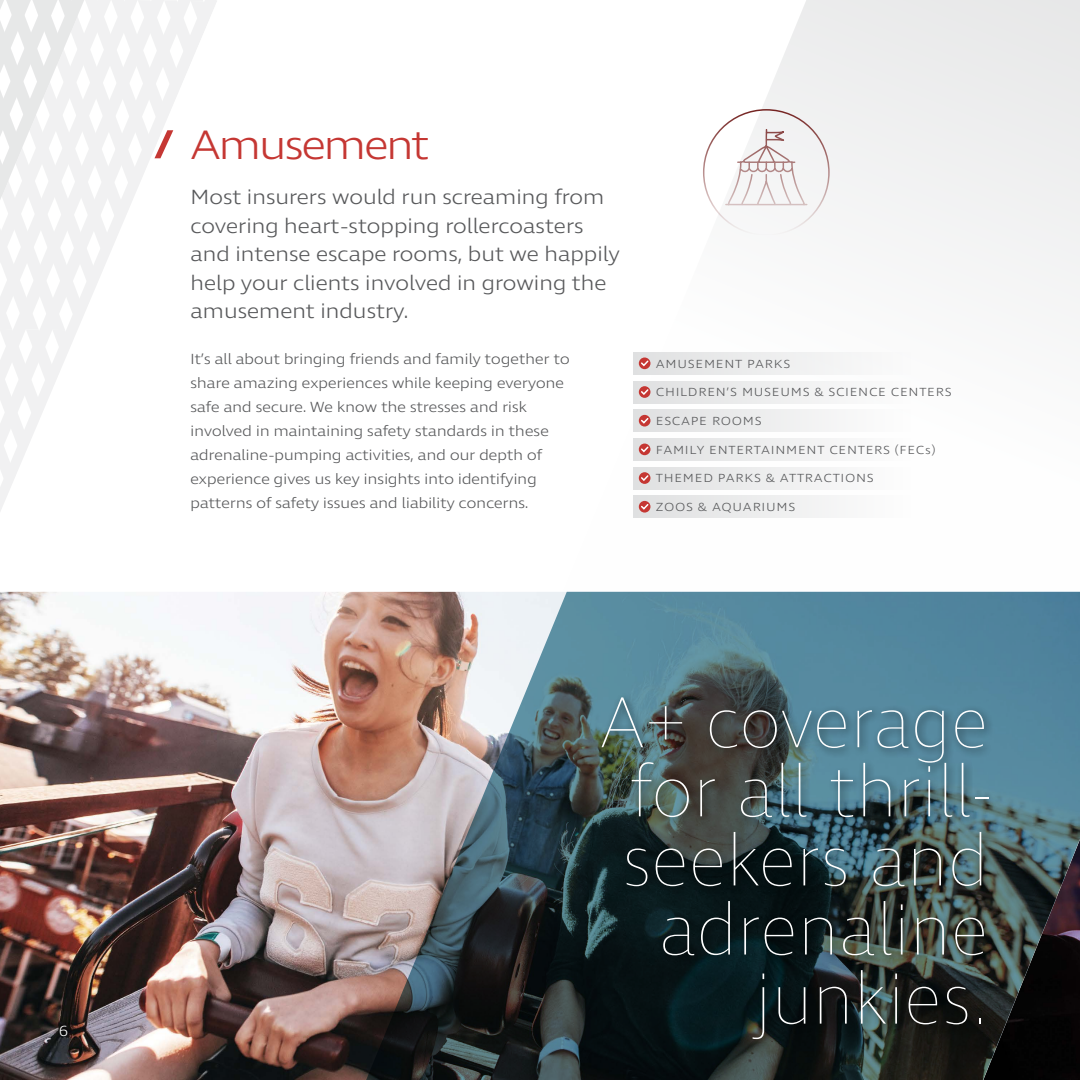
<style>
.page{position:relative;width:1080px;height:1080px;background:#fff}
.page>*{position:absolute;margin:0;border:0;box-sizing:border-box;transform-origin:0 0}
.t1{font:100 73.65px/69.2px "Ingra";color:#fff;text-align:right}
.t2{font:300 42px "Ingra Wd";letter-spacing:-.075em;color:#c53733}
.t3{font:300 21px/28.5px "Ingra Wd";letter-spacing:-.03em;color:#58595b}
.t4{font:300 15px/24px "Ingra Wd";letter-spacing:-.03em;color:#58595b}
.t5{font:300 15px "Ingra Wd";color:#fff}
.t6{font:300 12px "Ingra Wd";letter-spacing:.06em;color:#58595b}
</style>
<div class="page">
<svg style="left:352px;top:0;width:728px;height:592px"></svg>
<div style="left:633px;top:352px;width:278px;height:22px;background:linear-gradient(to right,#e0dfe0,#fbfcfc)"></div>
<div style="left:639px;top:358px;width:11px;height:11px;background:#c53733;border-radius:50%"></div>
<svg style="left:640px;top:359px;width:10px;height:8px"></svg>
<div style="left:633px;top:381px;width:278px;height:22px;background:linear-gradient(to right,#dfe0e1,#fcfdfd)"></div>
<div style="left:639px;top:386px;width:11px;height:12px;background:#c53733;border-radius:50%"></div>
<svg style="left:640px;top:388px;width:10px;height:8px"></svg>
<div style="left:633px;top:410px;width:278px;height:22px;background:linear-gradient(to right,#dfdfe0,#fdfdfd)"></div>
<div style="left:639px;top:415px;width:11px;height:12px;background:#c53733;border-radius:50%"></div>
<svg style="left:640px;top:417px;width:10px;height:8px"></svg>
<div style="left:633px;top:438px;width:278px;height:22px;background:linear-gradient(to right,#dfdedf,#fdfefe)"></div>
<svg style="left:639px;top:444px;width:11px;height:11px"></svg>
<svg style="left:640px;top:445px;width:10px;height:9px"></svg>
<div style="left:633px;top:467px;width:278px;height:22px;background:linear-gradient(to right,#dfdfe0,#fdfdfd)"></div>
<div style="left:639px;top:472px;width:11px;height:12px;background:#c53733;border-radius:50%"></div>
<svg style="left:640px;top:474px;width:10px;height:8px"></svg>
<div style="left:633px;top:496px;width:278px;height:22px;background:linear-gradient(to right,#dfdfe0,#fdfdfd)"></div>
<div style="left:639px;top:501px;width:11px;height:12px;background:#c53733;border-radius:50%"></div>
<svg style="left:640px;top:503px;width:10px;height:8px"></svg>
<svg style="left:0;top:0;width:217px;height:592px"></svg>
<svg style="left:724px;top:128px;width:84px;height:78px"></svg>
<img style="left:0;top:592px;width:1080px;height:488px">
<div style="left:597px;top:692px;width:402px;height:358px;background:#000;opacity:.75"></div>
<p class="t5" style="left:59px;top:1022px;width:10px">6</p>
<p class="t2" style="left:190px;top:119px;width:242px">Amusement</p>
<p class="t3" style="left:190px;top:184px;width:432px">Most insurers would run screaming from covering heart-stopping rollercoasters and intense escape rooms, but we happily help your clients involved in growing the amusement industry.</p>
<p class="t4" style="left:190px;top:347px;width:381px">It’s all about bringing friends and family together to share amazing experiences while keeping everyone safe and secure. We know the stresses and risk involved in maintaining safety standards in these adrenaline-pumping activities, and our depth of experience gives us key insights into identifying patterns of safety issues and liability concerns.</p>
<p class="t6" style="left:656px;top:356px;width:136px">AMUSEMENT PARKS</p>
<p class="t6" style="left:656px;top:385px;width:297px">CHILDREN’S MUSEUMS &amp; SCIENCE CENTERS</p>
<p class="t6" style="left:656px;top:414px;width:107px">ESCAPE ROOMS</p>
<p class="t6" style="left:656px;top:442px;width:281px">FAMILY ENTERTAINMENT CENTERS (FECs)</p>
<p class="t6" style="left:656px;top:471px;width:219px">THEMED PARKS &amp; ATTRACTIONS</p>
<p class="t6" style="left:656px;top:500px;width:141px">ZOOS &amp; AQUARIUMS</p>
<p class="t1" style="left:599px;top:692px;width:391px">A+ coverage for all thrill&shy;seekers and adrenaline junkies.</p>
</div>
